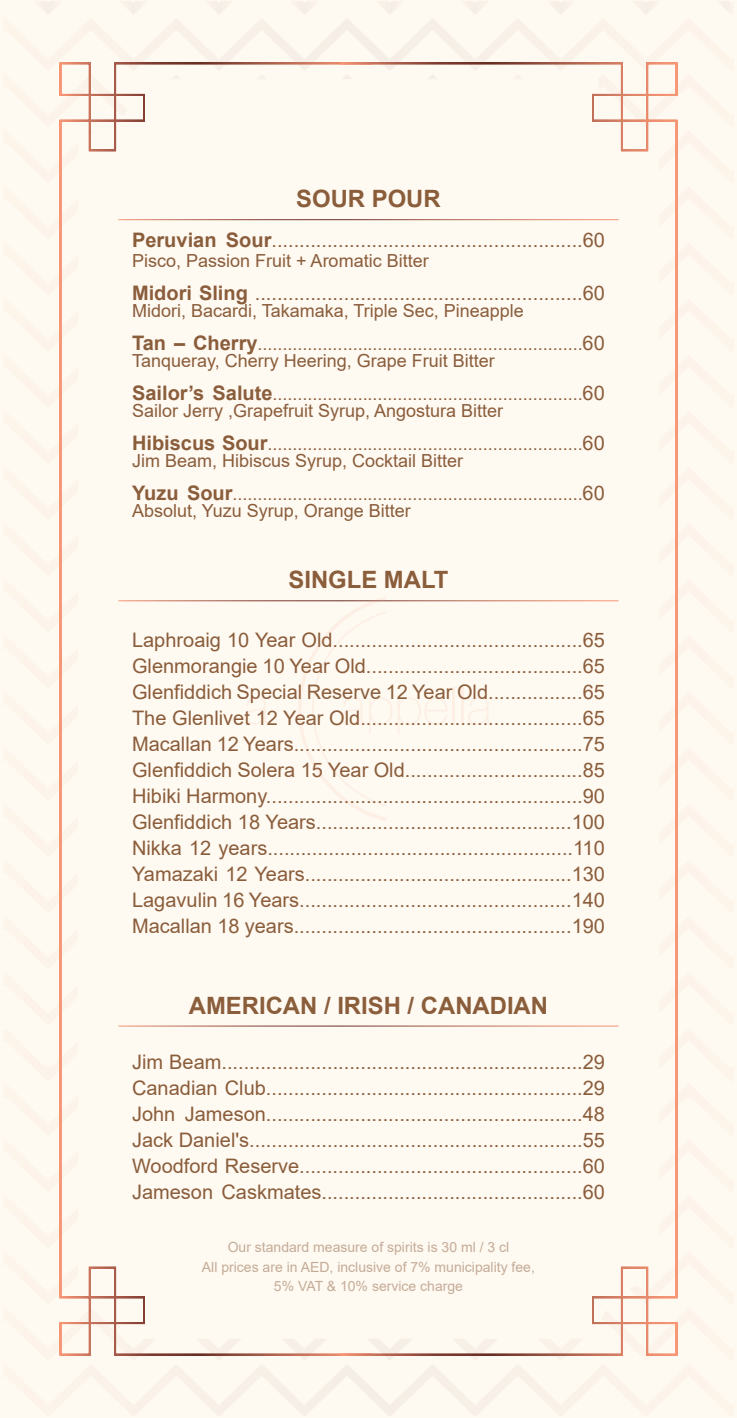
<style>
.page{position:relative;width:737px;height:1418px;background:#fff}
.page>*{position:absolute;margin:0;border:0;box-sizing:border-box;transform-origin:0 0}
.t1{font:700 23.8px "Arial";color:#8a5d3b}
.t2{font:20px/26px "Arial";color:#8a5d3b;text-align:justify}
.t3{font:18px/33.2px "Arial";color:#8a5d3b}
.t4{font:14px/19.8px "Arial";color:#8a5d3b;text-align:center}
.s1{font-weight:700}
.s2{font-weight:700;font-size:20px}
.s3{font-size:20px}
</style>
<div class="page">
<div style="left:3px;top:1px;width:731px;height:1416px;background:#fef9f1"></div>
<hr style="left:118px;top:1025px;width:501px;height:1px;background:#fff">
<p class="t1" style="left:296px;top:182px;width:146px">SOUR POUR</p>
<p class="t2" style="left:132px;top:227px;width:474px"><span class="s1">Peruvian Sour</span>........................................................60</p>
<p class="t3" style="left:132px;top:244px;width:298px">Pisco, Passion Fruit + Aromatic Bitter</p>
<p class="t2" style="left:132px;top:280px;width:475px"><span class="s1">Midori Sling</span> ...........................................................60</p>
<p class="t3" style="left:132px;top:294px;width:474px">Midori, Bacardi, Takamaka, Triple Sec, Pineapple<br><span class="s2">Tan – Cherry</span>.................................................................<span class="s3">60</span></p>
<p class="t3" style="left:132px;top:344px;width:474px">Tanqueray, Cherry Heering, Grape Fruit Bitter<br><span class="s2">Sailor’s Salute</span>..............................................................<span class="s3">60</span></p>
<p class="t3" style="left:132px;top:394px;width:474px">Sailor Jerry ,Grapefruit Syrup, Angostura Bitter<br><span class="s2">Hibiscus Sour</span>...............................................................<span class="s3">60</span></p>
<p class="t3" style="left:132px;top:443px;width:474px">Jim Beam, Hibiscus Syrup, Cocktail Bitter<br><span class="s2">Yuzu Sour</span>......................................................................<span class="s3">60</span></p>
<p class="t3" style="left:132px;top:493px;width:280px">Absolut, Yuzu Syrup, Orange Bitter</p>
<p class="t1" style="left:289px;top:562px;width:161px">SINGLE MALT</p>
<p class="t2" style="left:132px;top:627px;width:475px">Laphroaig 10 Year Old.............................................65<br>Glenmorangie 10 Year Old.......................................65<br>Glenfiddich Special Reserve 12 Year Old.................65<br>The Glenlivet 12 Year Old........................................65<br>Macallan 12 Years....................................................75<br>Glenfiddich Solera 15 Year Old................................85<br>Hibiki Harmony.........................................................90<br>Glenfiddich 18 Years..............................................100<br>Nikka 12 years.......................................................110<br>Yamazaki 12 Years................................................130<br>Lagavulin 16 Years.................................................140<br>Macallan 18 years..................................................190</p>
<p class="t1" style="left:189px;top:988px;width:361px">AMERICAN / IRISH / CANADIAN</p>
<p class="t2" style="left:132px;top:1048px;width:475px">Jim Beam.................................................................29<br>Canadian Club.........................................................29<br>John Jameson.........................................................48<br>Jack Daniel's............................................................55<br>Woodford Reserve...................................................60<br>Jameson Caskmates...............................................60</p>
<p class="t4" style="left:202px;top:1236px;width:334px">Our standard measure of spirits is 30 ml / 3 cl<br>All prices are in AED, inclusive of 7% municipality fee,<br>5% VAT &amp; 10% service charge</p>
</div>
